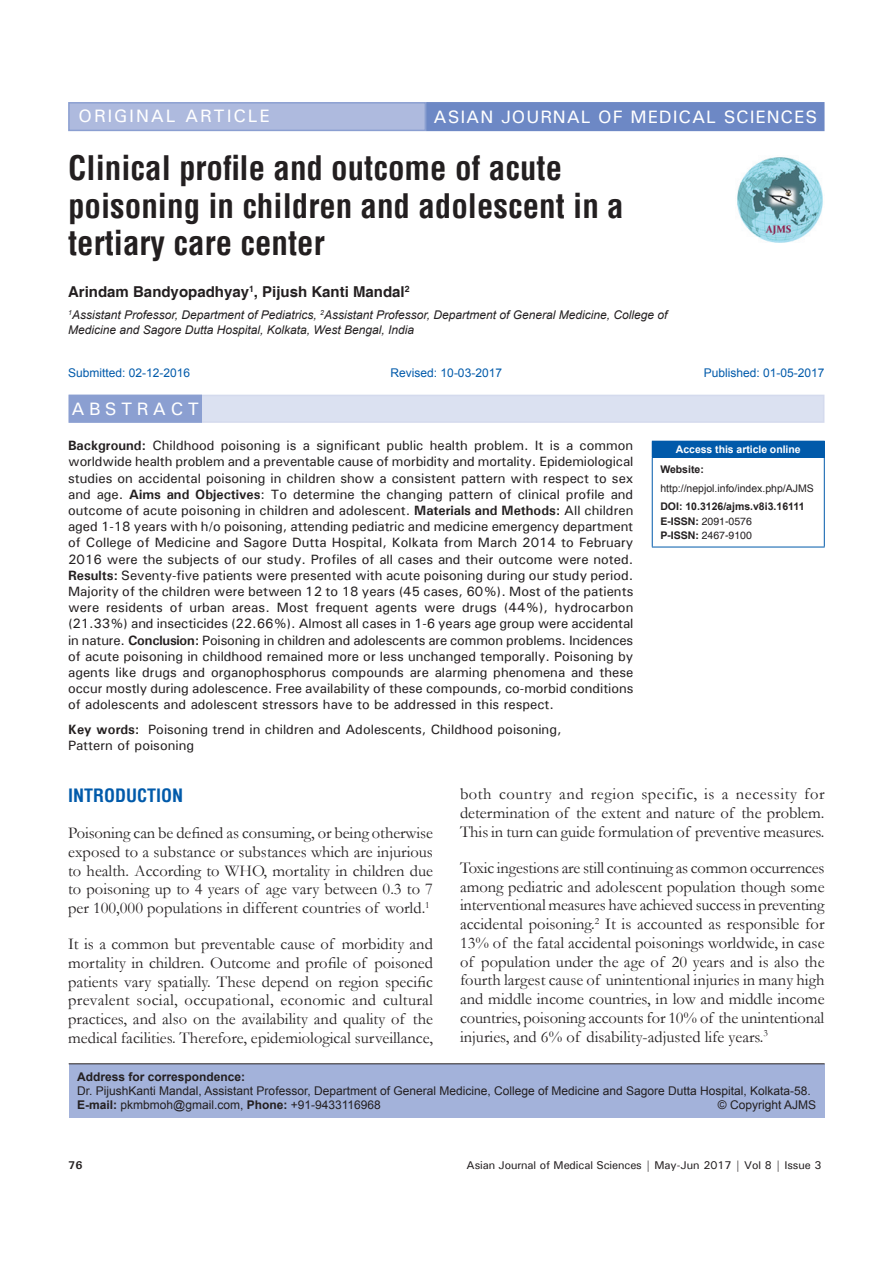
<style>
.page{position:relative;width:893px;height:1263px;background:#fff}
.page>*{position:absolute;margin:0;border:0;box-sizing:border-box;transform-origin:0 0}
.AT{font:700 condensed 33px/37.5px "Helvetica";color:#231f20}
.AH{font:500 18px "Univers";letter-spacing:.05em;color:#fff}
.AH-2{font:500 18px "Univers";letter-spacing:.1em;color:#fff}
.t1{font:700 condensed 18px "Helvetica";color:#015aaa}
.ABSH{font:500 18px "Univers";letter-spacing:.25em;color:#fff}
.TX{font:16.5px/18.8px "Garamond";color:#231f20;text-align:justify}
.AU{font:700 15px "Helvetica";color:#231f20}
.ABS{font:500 13.5px/16.2px "Univers";color:#231f20;text-align:justify}
.KWD{font:500 13.5px/16.2px "Univers";color:#231f20}
.ADD{font:12px/14.4px "Arial";color:#231f20}
.AFF{font:italic 12px/14.4px "Arial";color:#231f20}
.HIS_1{font:12px "Arial";color:#015aaa}
.t2{font:500 11.25px "Univers";letter-spacing:-.01em;color:#231f20}
.t3{font:700 11.25px "Univers";color:#231f20}
.t4{font:700 10.5px/14.2px "Arial";color:#231f20}
.t5{font:10.5px/18.8px "Arial";color:#231f20}
.t6{font:700 10.5px "Arial";letter-spacing:-.005em;color:#fff}
.s1{font-weight:700}
.s2{font-family:"Helvetica"}
.s3{font-family:"Helvetica";font-weight:400}
</style>
<div class="page">
<div style="left:69px;top:395px;width:755px;height:28px;background:#dbe1f1"></div>
<div style="left:69px;top:395px;width:132px;height:27px;background:#8b9fd1"></div>
<div style="left:68px;top:395px;width:134px;height:28px;border:2px solid #8b9fd1"></div>
<div style="left:69px;top:103px;width:356px;height:27px;background:#aebade"></div>
<div style="left:68px;top:102px;width:358px;height:29px;border:2px solid #8b9fd1"></div>
<div style="left:427px;top:103px;width:397px;height:27px;background:#6d88c5"></div>
<div style="left:426px;top:102px;width:398px;height:29px;border:2px solid #6d88c5"></div>
<div style="left:652px;top:441px;width:172px;height:16px;background:#015aaa"></div>
<svg style="left:824px;top:441px;width:1px;height:16px"></svg>
<hr style="left:652px;top:458px;width:1px;height:89px;background:#015aaa">
<hr style="left:652px;top:457px;width:173px;height:1px;background:#015aaa">
<hr style="left:824px;top:458px;width:1px;height:89px;background:#015aaa">
<hr style="left:652px;top:547px;width:173px;height:1px;background:#015aaa">
<img style="left:737px;top:157px;width:86px;height:86px">
<div style="left:69px;top:1064px;width:756px;height:53px;background:#a3b2da"></div>
<hr style="left:69px;top:1063px;width:756px;height:1px;background:#231f20">
<p class="AH-2" style="left:79px;top:105px;width:192px">ORIGINAL ARTICLE</p>
<p class="AH" style="left:434px;top:105px;width:385px">ASIAN JOURNAL OF MEDICAL SCIENCES</p>
<p class="AT" style="left:68px;top:149px;width:557px">Clinical profile and outcome of acute poisoning in children and adolescent in a tertiary care center</p>
<p class="AU" style="left:68px;top:282px;width:343px">Arindam Bandyopadhyay<sup>1</sup>, Pijush Kanti Mandal<sup>2</sup></p>
<p class="AFF" style="left:68px;top:308px;width:601px"><sup>1</sup>Assistant Professor, Department of Pediatrics, <sup>2</sup>Assistant Professor, Department of General Medicine, College of<br>Medicine and Sagore Dutta Hospital, Kolkata, West Bengal, India</p>
<p class="HIS_1" style="left:68px;top:364px;width:124px">Submitted: 02-12-2016</p>
<p class="HIS_1" style="left:391px;top:364px;width:113px">Revised: 10-03-2017</p>
<p class="HIS_1" style="left:704px;top:364px;width:122px">Published: 01-05-2017</p>
<p class="ABSH" style="left:71px;top:397px;width:129px">ABSTRACT</p>
<p class="ABS" style="left:68px;top:437px;width:567px"><span class="s1">Background:</span> Childhood poisoning is a significant public health problem. It is a common worldwide health problem and a preventable cause of morbidity and mortality. Epidemiological studies on accidental poisoning in children show a consistent pattern with respect to sex and age. <span class="s1">Aims and Objectives</span>: To determine the changing pattern of clinical profile and outcome of acute poisoning in children and adolescent. <span class="s1">Materials and Methods:</span> All children aged 1-18 years with h/o poisoning, attending pediatric and medicine emergency department of College of Medicine and Sagore Dutta Hospital, Kolkata from March 2014 to February 2016 were the subjects of our study. Profiles of all cases and their outcome were noted.<br><span class="s1">Results:</span> Seventy-five patients were presented with acute poisoning during our study period.<br>Majority of the children were between 12 to 18 years (45 cases, 60%). Most of the patients were residents of urban areas. Most frequent agents were drugs (44%), hydrocarbon (21.33%) and insecticides (22.66%). Almost all cases in 1-6 years age group were accidental in nature. <span class="s1">Conclusion:</span> Poisoning in children and adolescents are common problems. Incidences of acute poisoning in childhood remained more or less unchanged temporally. Poisoning by agents like drugs and organophosphorus compounds are alarming phenomena and these occur mostly during adolescence. Free availability of these compounds, co-morbid conditions of adolescents and adolescent stressors have to be addressed in this respect.</p>
<p class="KWD" style="left:68px;top:721px;width:495px"><span class="s1">Key words:</span> Poisoning trend in children and Adolescents, Childhood poisoning,<br>Pattern of poisoning</p>
<p class="t6" style="left:676px;top:442px;width:126px">Access this article online</p>
<p class="t5" style="left:660px;top:460px;width:155px"><span class="s1">Website: </span>http://nepjol.info/index.php/AJMS</p>
<p class="t4" style="left:660px;top:500px;width:146px">DOI: 10.3126/ajms.v8i3.16111<br><span class="s2">E-ISSN:</span> <span class="s3">2091-0576<br></span><span class="s2">P-ISSN:</span> <span class="s3">2467-9100</span></p>
<h1 class="t1" style="left:68px;top:783px;width:117px">INTRODUCTION</h1>
<p class="TX" style="left:68px;top:823px;width:366px">Poisoning can be defined as consuming, or being otherwise exposed to a substance or substances which are injurious to health. According to WHO, mortality in children due to poisoning up to 4 years of age vary between 0.3 to 7 per 100,000 populations in different countries of world.<sup>1</sup></p>
<p class="TX" style="left:68px;top:934px;width:366px">It is a common but preventable cause of morbidity and mortality in children. Outcome and profile of poisoned patients vary spatially. These depend on region specific prevalent social, occupational, economic and cultural practices, and also on the availability and quality of the medical facilities. Therefore, epidemiological surveillance,</p>
<p class="TX" style="left:460px;top:784px;width:366px">both country and region specific, is a necessity for determination of the extent and nature of the problem.<br>This in turn can guide formulation of preventive measures.</p>
<p class="TX" style="left:460px;top:858px;width:366px">Toxic ingestions are still continuing as common occurrences among pediatric and adolescent population though some interventional measures have achieved success in preventing accidental poisoning.<sup>2</sup> It is accounted as responsible for 13% of the fatal accidental poisonings worldwide, in case of population under the age of 20 years and is also the fourth largest cause of unintentional injuries in many high and middle income countries, in low and middle income countries, poisoning accounts for 10% of the unintentional injuries, and 6% of disability-adjusted life years.<sup>3</sup></p>
<p class="ADD" style="left:77px;top:1069px;width:735px"><span class="s1">Address for correspondence:<br></span>Dr. PijushKanti Mandal, Assistant Professor, Department of General Medicine, College of Medicine and Sagore Dutta Hospital, Kolkata-58.<br><span class="s1">E-mail:</span> pkmbmoh@gmail.com, <span class="s1">Phone:</span> +91-9433116968</p>
<p class="ADD" style="left:718px;top:1098px;width:100px">© Copyright AJMS</p>
<p class="t3" style="left:68px;top:1157px;width:16px">76</p>
<p class="t2" style="left:466px;top:1157px;width:356px">Asian Journal of Medical Sciences | May-Jun 2017 | Vol 8 | Issue 3</p>
</div>
